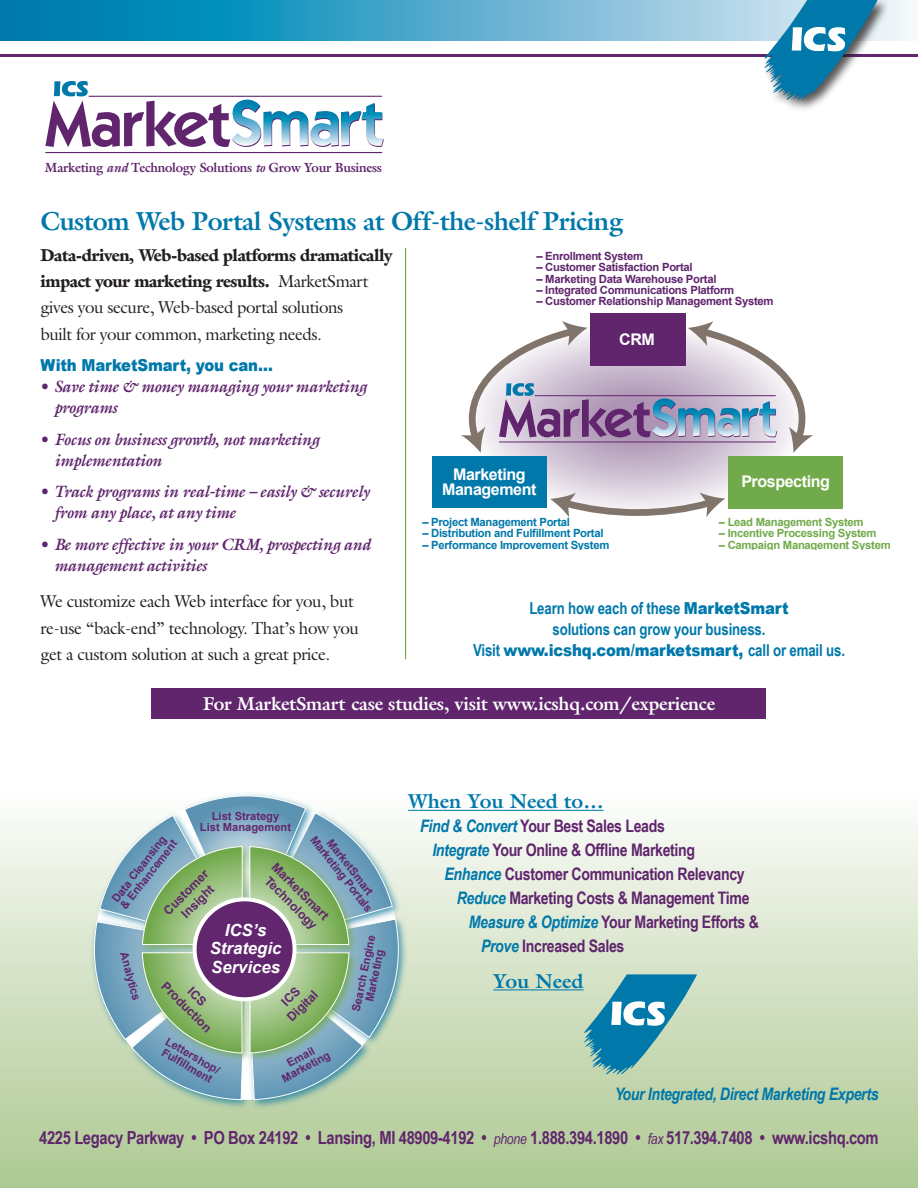
<style>
.page{position:relative;width:918px;height:1188px;background:#fff}
.page>*{position:absolute;margin:0;border:0;box-sizing:border-box;transform-origin:0 0}
.t1{font:700 26.25px "Galliard";letter-spacing:-.025em;color:#0078aa}
.t2{font:700 20.25px "Galliard";color:#0078aa}
.t3{font:700 18.75px "Galliard";letter-spacing:-.015em;color:#fff}
.t4{font:700 18px "Arial Narrow";letter-spacing:-.02em;color:#60256d}
.t5{font:700 17.25px "Arial Narrow";letter-spacing:-.02em;color:#60256d}
.t6{font:17.25px "Galliard";letter-spacing:-.025em;color:#231f20}
.t7{font:900 17.25px/26.2px "Galliard";letter-spacing:-.025em;color:#231f20}
.t8{font:italic 700 17.25px "Arial Narrow";letter-spacing:-.02em;color:#0078aa}
.t9{font:italic 700 16.8px/18.3px "Arial";color:#fff;text-align:center}
.t10{font:italic 700 16.5px/21px "Galliard";letter-spacing:-.025em;color:#60256d}
.t11{font:900 16.5px "Arial";letter-spacing:-.01em;color:#0078aa;scale:.9 1}
.t12{font:700 16.5px "Arial Narrow";letter-spacing:-.01em;color:#0078aa}
.t13{font:700 16.05px/15.3px "Arial";letter-spacing:-.025em;color:#fff;text-align:center}
.t14{font:700 13.35px "Galliard";letter-spacing:-.02em;color:#60256d;scale:.95 1}
.t15{font:700 12.3px/14.9px "Arial";color:#61266e;text-align:center}
.t16{font:700 11.25px "Arial";letter-spacing:-.025em;color:#60256d}
.t17{font:700 11.25px "Arial";letter-spacing:-.025em;color:#0078aa}
.t18{font:700 11.25px "Arial";letter-spacing:-.025em;color:#71aa4b}
.t19{font:700 11.1px/11.1px "Arial";color:#61266e;text-align:center}
.s1{font-style:italic}
.s2{font-weight:400}
.s3{font-family:"Arial";font-weight:900}
.s4{font-family:"Arial Narrow";font-weight:700}
.s5{font-style:italic;color:#0078aa}
.s6{font-weight:400;font-style:italic;font-size:15px}
</style>
<div class="page">
<div style="left:0;top:792px;width:918px;height:396px;background:linear-gradient(to bottom,#fcfcfa,#adc791)"></div>
<hr style="left:0;top:54px;width:918px;height:3px;background:#60256d">
<svg style="left:0;top:0;width:910px;height:40px;background:#4ba7ca"></svg>
<hr style="left:405px;top:248px;width:1px;height:411px;background:#71aa4b">
<div style="left:763px;top:0;width:127px;height:113px;background:#231f20;opacity:.75"></div>
<svg style="left:763px;top:0;width:114px;height:101px"></svg>
<svg style="left:45px;top:81px;width:339px;height:66px"></svg>
<hr style="left:45px;top:152px;width:337px;height:1px;background:#60256d">
<hr style="left:89px;top:96px;width:293px;height:1px;background:#60256d">
<hr style="left:408px;top:810px;width:196px;height:1px;background:#0078aa">
<svg style="left:583px;top:974px;width:114px;height:101px;background:#70afb7"></svg>
<hr style="left:493px;top:989px;width:91px;height:1px;background:#0078aa">
<img style="left:125px;top:1101px;width:115px;height:11px">
<img style="left:240px;top:1101px;width:135px;height:11px">
<img style="left:404px;top:912px;width:7px;height:138px">
<svg style="left:89px;top:792px;width:315px;height:309px;background:#9ec1b2"></svg>
<div style="left:195px;top:899px;width:100px;height:100px;background:#61266e;border-radius:50%"></div>
<div style="left:193px;top:897px;width:104px;height:104px;border:4px solid #fff;border-radius:50%"></div>
<div style="left:152px;top:688px;width:614px;height:31px;background:#60256d"></div>
<svg style="left:550px;top:492px;width:175px;height:25px"></svg>
<svg style="left:461px;top:321px;width:352px;height:132px"></svg>
<div style="left:590px;top:313px;width:96px;height:52px;background:#60256d"></div>
<div style="left:433px;top:456px;width:114px;height:52px;background:#0078aa"></div>
<div style="left:729px;top:456px;width:114px;height:52px;background:#71aa4b"></div>
<p class="t14" style="left:45px;top:159px;width:356px">Marketing <span class="s1">and</span> Technology Solutions <span class="s1">to</span> Grow Your Business</p>
<p class="t1" style="left:40px;top:204px;width:584px">Custom Web Portal Systems at Off-the-shelf Pricing</p>
<p class="t7" style="left:40px;top:242px;width:353px">Data-driven, Web-based platforms dramatically impact your marketing results. <span class="s2">MarketSmart</span></p>
<p class="t6" style="left:40px;top:297px;width:304px">gives you secure, Web-based portal solutions</p>
<p class="t6" style="left:40px;top:323px;width:283px">built for your common, marketing needs.</p>
<p class="t11" style="left:40px;top:353px;width:260px">With MarketSmart, you can…</p>
<p class="t10" style="left:54px;top:376px;width:314px;text-indent:-14px">• Save time &amp; money managing your marketing programs</p>
<p class="t10" style="left:54px;top:428px;width:267px;text-indent:-14px">• Focus on business growth, not marketing implementation</p>
<p class="t10" style="left:54px;top:481px;width:317px;text-indent:-14px">• Track programs in real-time – easily &amp; securely from any place, at any time</p>
<p class="t10" style="left:54px;top:533px;width:318px;text-indent:-14px">• Be more effective in your CRM, prospecting and management activities</p>
<p class="t6" style="left:40px;top:591px;width:315px">We customize each Web interface for you, but</p>
<p class="t6" style="left:40px;top:617px;width:320px">re-use “back-end” technology. That’s how you</p>
<p class="t6" style="left:40px;top:643px;width:291px">get a custom solution at such a great price.</p>
<p class="t16" style="left:536px;top:250px;width:108px">– Enrollment System</p>
<p class="t16" style="left:536px;top:261px;width:158px">– Customer Satisfaction Portal</p>
<p class="t16" style="left:536px;top:272px;width:182px">– Marketing Data Warehouse Portal</p>
<p class="t16" style="left:536px;top:284px;width:199px">– Integrated Communications Platform</p>
<p class="t16" style="left:536px;top:295px;width:239px">– Customer Relationship Management System</p>
<p class="t13" style="left:619px;top:332px;width:37px">CRM</p>
<p class="t13" style="left:442px;top:467px;width:96px">Marketing<br>Management</p>
<p class="t13" style="left:741px;top:474px;width:90px">Prospecting</p>
<p class="t17" style="left:422px;top:516px;width:149px">– Project Management Portal</p>
<p class="t17" style="left:422px;top:527px;width:183px">– Distribution and Fulfillment Portal</p>
<p class="t17" style="left:422px;top:538px;width:189px">– Performance Improvement System</p>
<p class="t18" style="left:719px;top:516px;width:146px">– Lead Management System</p>
<p class="t18" style="left:719px;top:527px;width:159px">– Incentive Processing System</p>
<p class="t18" style="left:719px;top:538px;width:173px">– Campaign Management System</p>
<p class="t12" style="left:529px;top:596px;width:261px">Learn how each of these <span class="s3">MarketSmart</span></p>
<p class="t12" style="left:553px;top:617px;width:214px">solutions can grow your business.</p>
<p class="t11" style="left:473px;top:638px;width:415px"><span class="s4">Visit</span> www.icshq.com/marketsmart, <span class="s4">call or email us.</span></p>
<p class="t3" style="left:203px;top:691px;width:514px">For MarketSmart case studies, visit www.icshq.com/experience</p>
<p class="t19" style="left:200px;top:810px;width:93px">List Strategy<br>List Management</p>
<p class="t19" style="left:317px;top:834px;width:94px;rotate:52deg">Marketing Portals</p>
<p class="t19" style="left:110px;top:897px;width:86px;text-align:left;rotate:-52deg">Data Cleansing &amp; Enhancement</p>
<p class="t19" style="left:334px;top:837px;width:69px;rotate:52deg">MarketSmart</p>
<p class="t15" style="left:160px;top:907px;width:59px;rotate:-45deg">Customer<br>Insight</p>
<p class="t15" style="left:279px;top:859px;width:76px;rotate:45deg">MarketSmart<br>Technology</p>
<p class="t9" style="left:210px;top:921px;width:73px">ICS’s<br>Strategic<br>Services</p>
<p class="t19" style="left:350px;top:1010px;width:79px;rotate:-78deg">Search Engine<br>Marketing</p>
<p class="t19" style="left:129px;top:951px;width:51px;rotate:75deg">Analytics</p>
<p class="t15" style="left:179px;top:968px;width:67px;rotate:45deg">ICS<br>Production</p>
<p class="t15" style="left:273px;top:1003px;width:39px;rotate:-45deg">ICS<br>Digital</p>
<p class="t19" style="left:169px;top:1036px;width:62px;text-align:left;rotate:30deg">Lettershop/<br>Fulfillment</p>
<p class="t19" style="left:275px;top:1064px;width:54px;rotate:-28deg">Email<br>Marketing</p>
<p class="t2" style="left:408px;top:788px;width:197px">When You Need to…</p>
<p class="t5" style="left:420px;top:813px;width:246px"><span class="s5">Find &amp; Convert</span> Your Best Sales Leads</p>
<p class="t5" style="left:432px;top:837px;width:264px"><span class="s5">Integrate</span> Your Online &amp; Offline Marketing</p>
<p class="t5" style="left:445px;top:861px;width:302px"><span class="s5">Enhance</span> Customer Communication Relevancy</p>
<p class="t5" style="left:457px;top:885px;width:294px"><span class="s5">Reduce</span> Marketing Costs &amp; Management Time</p>
<p class="t5" style="left:469px;top:909px;width:292px"><span class="s5">Measure &amp; Optimize</span> Your Marketing Efforts &amp;</p>
<p class="t5" style="left:481px;top:933px;width:145px"><span class="s5">Prove</span> Increased Sales</p>
<p class="t2" style="left:493px;top:968px;width:92px">You Need</p>
<p class="t8" style="left:615px;top:1084px;width:265px">Your Integrated, Direct Marketing Experts</p>
<p class="t4" style="left:39px;top:1124px;width:841px">4225 Legacy Parkway • PO Box 24192 • Lansing, MI 48909-4192 • <span class="s6">phone</span> 1.888.394.1890 • <span class="s6">fax</span> 517.394.7408 • www.icshq.com</p>
</div>
